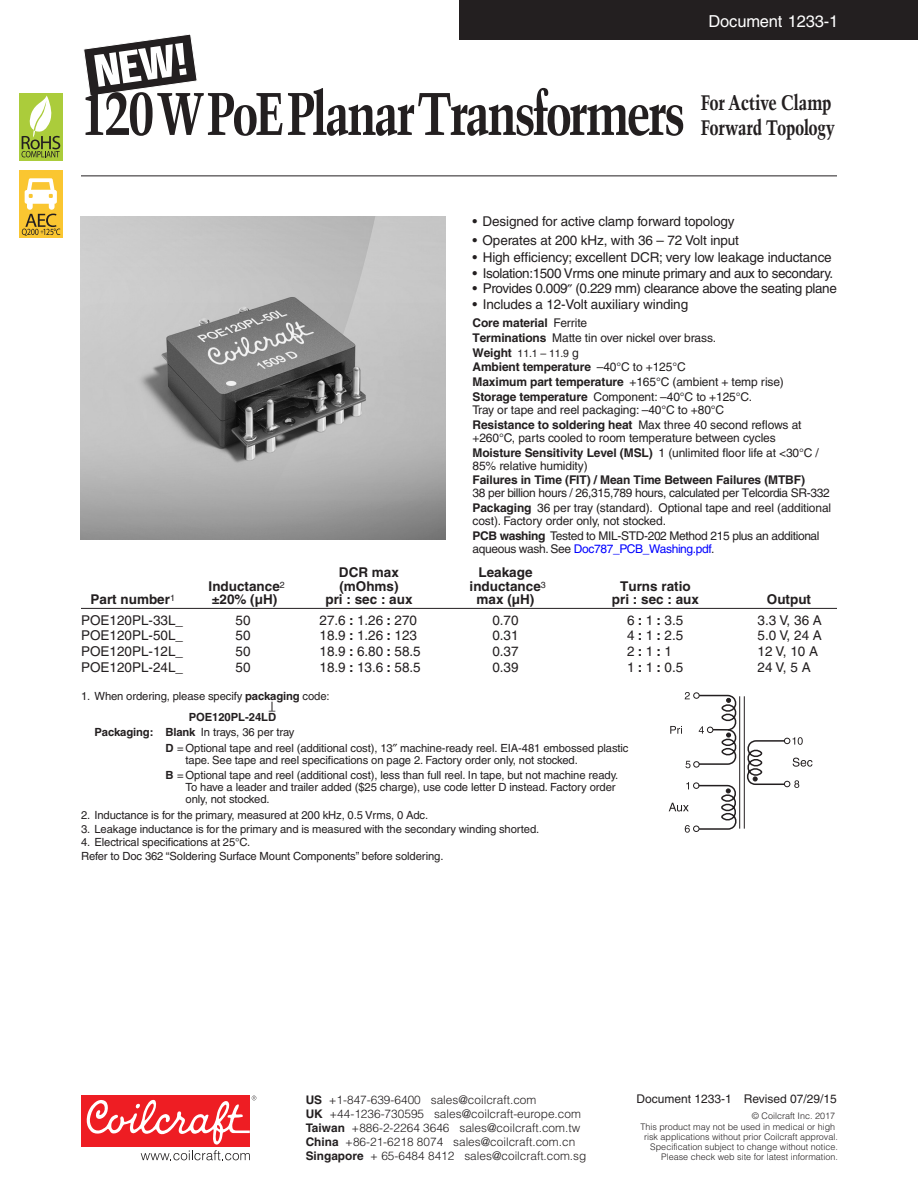
<style>
.page{position:relative;width:918px;height:1188px;background:#fff}
.page>*{position:absolute;margin:0;border:0;box-sizing:border-box;transform-origin:0 0}
.Headline{font:700 condensed 60px "Trump Mediaeval";letter-spacing:-.045em;color:#231f20}
.Subhead_-_14_Point_T{font:700 condensed 21px/25.2px "Trump Mediaeval";letter-spacing:-.025em;color:#231f20}
.Document_number{font:16.5px "Helvetica";letter-spacing:-.01em;color:#fff}
.Specs{font:13.5px "Helvetica";letter-spacing:-.01em;color:#231f20}
.Specs_Head{font:700 13.5px "Helvetica";color:#231f20}
.Specs-2{font:13.5px "Helvetica";letter-spacing:-.03em;color:#231f20}
.Points{font:12px/13px "Helvetica";letter-spacing:-.01em;color:#231f20}
.Points-2{font:12px/13px "Helvetica";letter-spacing:-.03em;color:#231f20}
.Points-3{font:700 12px "Helvetica";letter-spacing:-.01em;color:#231f20}
.t1{font:300 11.85px "Helvetica";color:#231f20}
.t2{font:700 11.85px/14.1px "Helvetica";color:#231f20}
.Note_Tol_Ter_Pac{font:11.25px/12px "Helvetica";letter-spacing:-.01em;color:#231f20}
.Notes{font:11.25px "Helvetica";letter-spacing:-.01em;color:#231f20}
.Note_PartNumber{font:700 11.25px "Helvetica";letter-spacing:-.005em;color:#231f20}
.Points-4{font:10.5px "Helvetica";color:#231f20}
.t3{font:300 9px/9.9px "Helvetica";color:#231f20;text-align:right}
.s1{font-weight:400}
.s2{font-weight:700}
.s3{font-weight:700;font-size:12px}
.s4{font-size:12px}
.s5{color:#00f}
.s6{font-family:"Part Number Code"}
</style>
<div class="page">
<div style="left:459px;top:0;width:459px;height:40px;background:#231f20"></div>
<hr style="left:81px;top:176px;width:756px;height:1px;background:#231f20">
<div style="left:81px;top:1096px;width:169px;height:51px;background:#ee1d23"></div>
<svg style="left:86px;top:1096px;width:170px;height:64px"></svg>
<svg style="left:83px;top:34px;width:114px;height:62px"></svg>
<div style="left:19px;top:93px;width:44px;height:67px;background:#abcc3b"></div>
<svg style="left:22px;top:96px;width:38px;height:61px"></svg>
<div style="left:19px;top:171px;width:44px;height:67px;background:#fac631"></div>
<svg style="left:22px;top:178px;width:38px;height:58px"></svg>
<hr style="left:81px;top:608px;width:756px;height:1px;background:#231f20">
<img style="left:81px;top:216px;width:365px;height:324px">
<svg style="left:669px;top:692px;width:143px;height:141px"></svg>
<p class="Document_number" style="left:709px;top:11px;width:131px">Document 1233-1</p>
<p class="Headline" style="left:81px;top:76px;width:606px">120 W PoE Planar Transformers</p>
<p class="Subhead_-_14_Point_T" style="left:701px;top:89px;width:136px">For Active Clamp<br>Forward Topology</p>
<p class="Specs" style="left:472px;top:214px;width:264px">• Designed for active clamp forward topology</p>
<p class="Specs" style="left:472px;top:232px;width:268px">• Operates at 200 kHz, with 36 – 72 Volt input</p>
<p class="Specs" style="left:472px;top:250px;width:361px">• High efficiency; excellent DCR; very low leakage inductance</p>
<p class="Specs-2" style="left:472px;top:265px;width:362px">• Isolation:1500 Vrms one minute primary and aux to secondary.</p>
<p class="Specs-2" style="left:472px;top:281px;width:366px">• Provides 0.009 (0.229 mm) clearance above the seating plane</p>
<p class="Specs" style="left:472px;top:296px;width:217px">• Includes a 12-Volt auxiliary winding</p>
<p class="Points-3" style="left:472px;top:315px;width:116px">Core material <span class="s1">Ferrite</span></p>
<p class="Points" style="left:472px;top:331px;width:245px"><span class="s2">Terminations</span> Matte tin over nickel over brass.</p>
<p class="Points-4" style="left:472px;top:347px;width:108px"><span class="s3">Weight</span> 11.1 – 11.9 <span class="s4">g</span></p>
<p class="Points-3" style="left:472px;top:360px;width:215px">Ambient temperature <span class="s1">–40°C to +125°C</span></p>
<p class="Points" style="left:472px;top:375px;width:313px"><span class="s2">Maximum part temperature</span> +165°C (ambient + temp rise)</p>
<p class="Points" style="left:472px;top:390px;width:281px"><span class="s2">Storage temperature</span> Component: –40°C to +125°C.<br>Tray or tape and reel packaging: –40°C to +80°C</p>
<p class="Points" style="left:472px;top:418px;width:331px"><span class="s2">Resistance to soldering heat</span> Max three 40 second reflows at +260°C, parts cooled to room temperature between cycles</p>
<p class="Points" style="left:472px;top:446px;width:348px"><span class="s2">Moisture Sensitivity Level (MSL)</span> 1 (unlimited floor life at &lt;30°C /<br>85% relative humidity)</p>
<p class="Points-2" style="left:472px;top:474px;width:359px"><span class="s2">Failures in Time (FIT) / Mean Time Between Failures (MTBF)<br></span>38 per billion hours / 26,315,789 hours, calculated per Telcordia SR-332</p>
<p class="Points" style="left:472px;top:501px;width:360px"><span class="s2">Packaging</span> 36 per tray (standard). Optional tape and reel (additional cost). Factory order only, not stocked.</p>
<p class="Points-2" style="left:472px;top:529px;width:349px"><span class="s2">PCB washing</span> Tested to MIL-STD-202 Method 215 plus an additional aqueous wash. See <span class="s5">Doc787_PCB_Washing.pdf</span>.</p>
<p class="Specs_Head" style="left:339px;top:564px;width:62px">DCR max</p>
<p class="Specs_Head" style="left:478px;top:564px;width:56px">Leakage</p>
<p class="Specs_Head" style="left:209px;top:578px;width:78px">Inductance<sup>2</sup></p>
<p class="Specs_Head" style="left:339px;top:578px;width:61px">(mOhms)</p>
<p class="Specs_Head" style="left:470px;top:578px;width:78px">inductance<sup>3</sup></p>
<p class="Specs_Head" style="left:620px;top:578px;width:72px">Turns ratio</p>
<p class="Specs_Head" style="left:90px;top:591px;width:86px">Part number<sup>1</sup></p>
<p class="Specs_Head" style="left:212px;top:591px;width:67px">±20% (µH)</p>
<p class="Specs_Head" style="left:325px;top:591px;width:89px">pri : sec : aux</p>
<p class="Specs_Head" style="left:477px;top:591px;width:59px">max (µH)</p>
<p class="Specs_Head" style="left:612px;top:591px;width:89px">pri : sec : aux</p>
<p class="Specs_Head" style="left:767px;top:591px;width:46px">Output</p>
<p class="Specs" style="left:81px;top:612px;width:104px">POE120PL-33L_</p>
<p class="Specs" style="left:235px;top:612px;width:17px">50</p>
<p class="Specs" style="left:320px;top:612px;width:99px">27.6 <span class="s2">:</span> 1.26 <span class="s2">:</span> 270</p>
<p class="Specs" style="left:492px;top:612px;width:28px">0.70</p>
<p class="Specs" style="left:627px;top:612px;width:58px">6<span class="s2">:</span>1<span class="s2">:</span>3.5</p>
<p class="Specs" style="left:758px;top:612px;width:66px">3.3 V, 36 A</p>
<p class="Specs" style="left:81px;top:628px;width:104px">POE120PL-50L_</p>
<p class="Specs" style="left:235px;top:628px;width:17px">50</p>
<p class="Specs" style="left:320px;top:628px;width:99px">18.9 <span class="s2">:</span> 1.26 <span class="s2">:</span> 123</p>
<p class="Specs" style="left:492px;top:628px;width:28px">0.31</p>
<p class="Specs" style="left:627px;top:628px;width:58px">4<span class="s2">:</span>1<span class="s2">:</span>2.5</p>
<p class="Specs" style="left:758px;top:628px;width:66px">5.0 V, 24 A</p>
<p class="Specs" style="left:81px;top:643px;width:104px">POE120PL-12L_</p>
<p class="Specs" style="left:235px;top:643px;width:17px">50</p>
<p class="Specs" style="left:320px;top:643px;width:103px">18.9 <span class="s2">:</span> 6.80 <span class="s2">:</span> 58.5</p>
<p class="Specs" style="left:492px;top:643px;width:28px">0.37</p>
<p class="Specs" style="left:627px;top:643px;width:47px">2<span class="s2">:</span>1<span class="s2">:</span>1</p>
<p class="Specs" style="left:758px;top:643px;width:62px">12 V, 10 A</p>
<p class="Specs" style="left:81px;top:659px;width:104px">POE120PL-24L_</p>
<p class="Specs" style="left:235px;top:659px;width:17px">50</p>
<p class="Specs" style="left:320px;top:659px;width:103px">18.9 <span class="s2">:</span> 13.6 <span class="s2">:</span> 58.5</p>
<p class="Specs" style="left:492px;top:659px;width:28px">0.39</p>
<p class="Specs" style="left:627px;top:659px;width:58px">1<span class="s2">:</span>1<span class="s2">:</span>0.5</p>
<p class="Specs" style="left:758px;top:659px;width:55px">24 V, 5 A</p>
<p class="Notes" style="left:81px;top:689px;width:250px">1. When ordering, please specify <span class="s2">packaging</span> code:</p>
<p class="Note_PartNumber" style="left:189px;top:710px;width:89px">POE120PL-24L<span class="s6">D</span></p>
<p class="Note_Tol_Ter_Pac" style="left:94px;top:726px;width:202px"><span class="s2">Packaging: Blank</span> In trays, 36 per tray</p>
<p class="Note_Tol_Ter_Pac" style="left:186px;top:742px;width:444px;text-indent:-20px"><span class="s2">D</span> = Optional tape and reel (additional cost), 13 machine-ready reel. EIA-481 embossed plastic tape. See tape and reel specifications on page 2. Factory order only, not stocked.</p>
<p class="Note_Tol_Ter_Pac" style="left:186px;top:769px;width:434px;text-indent:-20px"><span class="s2">B</span> = Optional tape and reel (additional cost), less than full reel. In tape, but not machine ready.<br>To have a leader and trailer added ($25 charge), use code letter D instead. Factory order only, not stocked.</p>
<p class="Notes" style="left:81px;top:808px;width:349px">2. Inductance is for the primary, measured at 200 kHz, 0.5 Vrms, 0 Adc.</p>
<p class="Notes" style="left:81px;top:822px;width:460px">3. Leakage inductance is for the primary and is measured with the secondary winding shorted.</p>
<p class="Notes" style="left:81px;top:836px;width:171px">4. Electrical specifications at 25°C.</p>
<p class="Notes" style="left:81px;top:850px;width:364px">Refer to Doc 362 “Soldering Surface Mount Components” before soldering.</p>
<p class="t1" style="left:329px;top:1092px;width:209px">+1-847-639-6400 sales@coilcraft.com</p>
<p class="t1" style="left:329px;top:1106px;width:253px">+44-1236-730595 sales@coilcraft-europe.com</p>
<p class="t1" style="left:352px;top:1121px;width:230px">+886-2-2264 3646 sales@coilcraft.com.tw</p>
<p class="t1" style="left:345px;top:1135px;width:232px">+86-21-6218 8074 sales@coilcraft.com.cn</p>
<p class="t1" style="left:370px;top:1149px;width:218px">+ 65-6484 8412 sales@coilcraft.com.sg</p>
<p class="t2" style="left:306px;top:1093px;width:59px">US<br>UK<br>Taiwan<br>China<br>Singapore</p>
<p class="Points" style="left:637px;top:1092px;width:202px">Document 1233-1 Revised 07/29/15</p>
<p class="t3" style="left:640px;top:1110px;width:196px;line-height:11.4px">© Coilcraft Inc. 2017<br>This product may not be used in medical or high</p>
<p class="t3" style="left:644px;top:1132px;width:195px">risk applications without prior Coilcraft approval.<br>Specification subject to change without notice.<br>Please check web site for latest information.</p>
</div>
